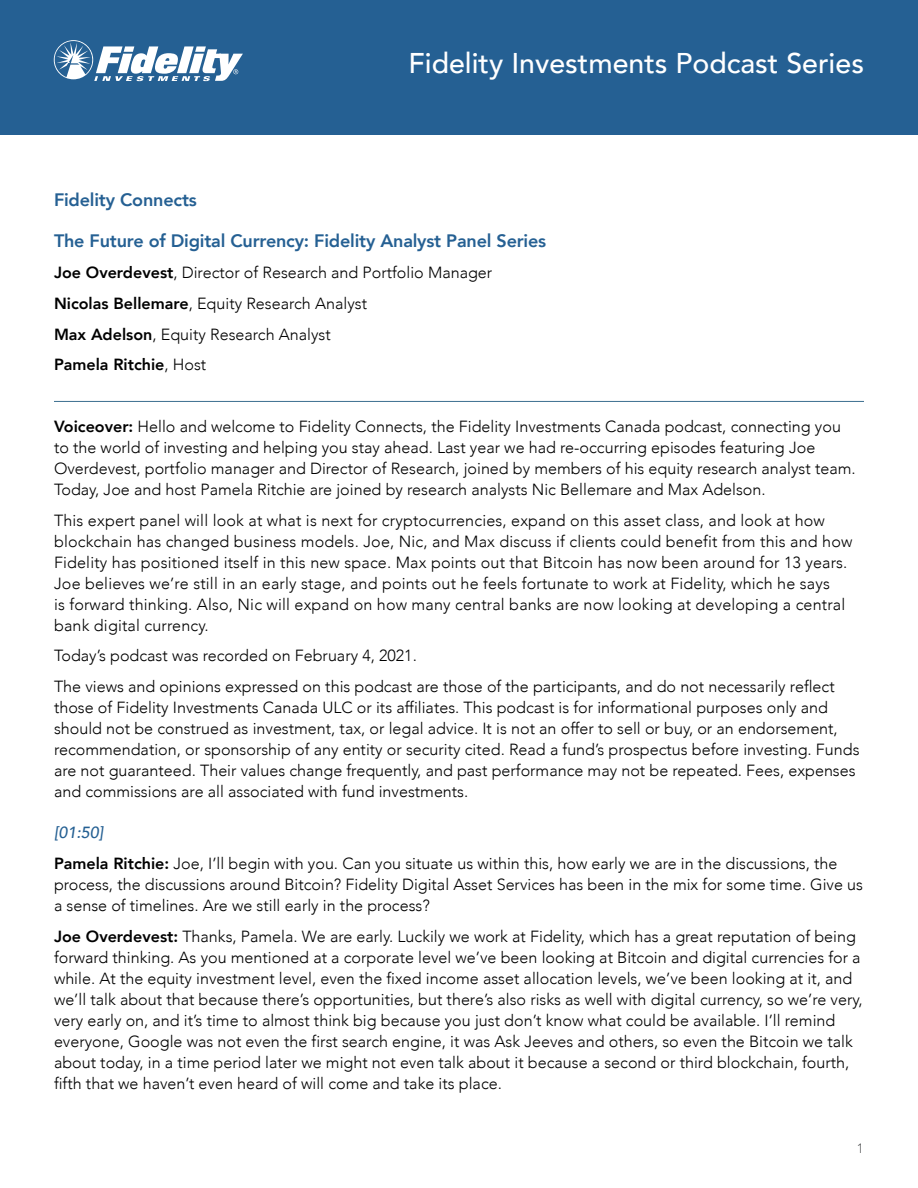
<style>
.page{position:relative;width:918px;height:1188px;background:#fff}
.page>*{position:absolute;margin:0;border:0;box-sizing:border-box;transform-origin:0 0}
.t1{font:500 28.5px "Avenir";color:#fff}
.t2{font:800 18px "Avenir";letter-spacing:-.01em;color:#256093}
.t3{font:300 16.2px/21px "Avenir";color:#000}
.t4{font:300 13.5px "Avenir";color:#58595b}
.s1{font-weight:800}
.s2{font-weight:500;font-style:italic;color:#256093}
</style>
<div class="page">
<div style="left:0;top:0;width:918px;height:135px;background:#256093"></div>
<svg style="left:54px;top:40px;width:189px;height:41px"></svg>
<hr style="left:54px;top:401px;width:810px;height:1px;background:#3b6e8f">
<h1 class="t1" style="left:409px;top:38px;width:457px">Fidelity Investments Podcast Series</h1>
<p class="t2" style="left:54px;top:186px;width:144px">Fidelity Connects</p>
<p class="t2" style="left:54px;top:227px;width:494px">The Future of Digital Currency: Fidelity Analyst Panel Series</p>
<p class="t3" style="left:54px;top:257px;width:440px;line-height:30.8px"><span class="s1">Joe Overdevest</span>, Director of Research and Portfolio Manager <span class="s1">Nicolas Bellemare</span>, Equity Research Analyst<br><span class="s1">Max Adelson</span>, Equity Research Analyst<br><span class="s1">Pamela Ritchie</span>, Host</p>
<p class="t3" style="left:54px;top:416px;width:803px"><span class="s1">Voiceover:</span> Hello and welcome to Fidelity Connects, the Fidelity Investments Canada podcast, connecting you to the world of investing and helping you stay ahead. Last year we had re-occurring episodes featuring Joe Overdevest, portfolio manager and Director of Research, joined by members of his equity research analyst team.<br>Today, Joe and host Pamela Ritchie are joined by research analysts Nic Bellemare and Max Adelson.</p>
<p class="t3" style="left:54px;top:509px;width:800px">This expert panel will look at what is next for cryptocurrencies, expand on this asset class, and look at how blockchain has changed business models. Joe, Nic, and Max discuss if clients could benefit from this and how Fidelity has positioned itself in this new space. Max points out that Bitcoin has now been around for 13 years.<br>Joe believes we’re still in an early stage, and points out he feels fortunate to work at Fidelity, which he says<br>is forward thinking. Also, Nic will expand on how many central banks are now looking at developing a central bank digital currency.</p>
<p class="t3" style="left:54px;top:640px;width:782px;line-height:30.8px">Today’s podcast was recorded on February 4, 2021.<br>The views and opinions expressed on this podcast are those of the participants, and do not necessarily reflect</p>
<p class="t3" style="left:54px;top:697px;width:807px">those of Fidelity Investments Canada ULC or its affiliates. This podcast is for informational purposes only and should not be construed as investment, tax, or legal advice. It is not an offer to sell or buy, or an endorsement, recommendation, or sponsorship of any entity or security cited. Read a fund’s prospectus before investing. Funds are not guaranteed. Their values change frequently, and past performance may not be repeated. Fees, expenses and commissions are all associated with fund investments.</p>
<p class="t3" style="left:54px;top:817px;width:785px;line-height:30.8px"><span class="s2">[01:50]<br></span><span class="s1">Pamela Ritchie:</span> Joe, I’ll begin with you. Can you situate us within this, how early we are in the discussions, the</p>
<p class="t3" style="left:54px;top:874px;width:811px">process, the discussions around Bitcoin? Fidelity Digital Asset Services has been in the mix for some time. Give us a sense of timelines. Are we still early in the process?</p>
<p class="t3" style="left:54px;top:926px;width:810px"><span class="s1">Joe Overdevest:</span> Thanks, Pamela. We are early. Luckily we work at Fidelity, which has a great reputation of being forward thinking. As you mentioned at a corporate level we’ve been looking at Bitcoin and digital currencies for a while. At the equity investment level, even the fixed income asset allocation levels, we’ve been looking at it, and we’ll talk about that because there’s opportunities, but there’s also risks as well with digital currency, so we’re very, very early on, and it’s time to almost think big because you just don’t know what could be available. I’ll remind everyone, Google was not even the first search engine, it was Ask Jeeves and others, so even the Bitcoin we talk about today, in a time period later we might not even talk about it because a second or third blockchain, fourth, fifth that we haven’t even heard of will come and take its place.</p>
<p class="t4" style="left:857px;top:1140px;width:9px">1</p>
</div>
